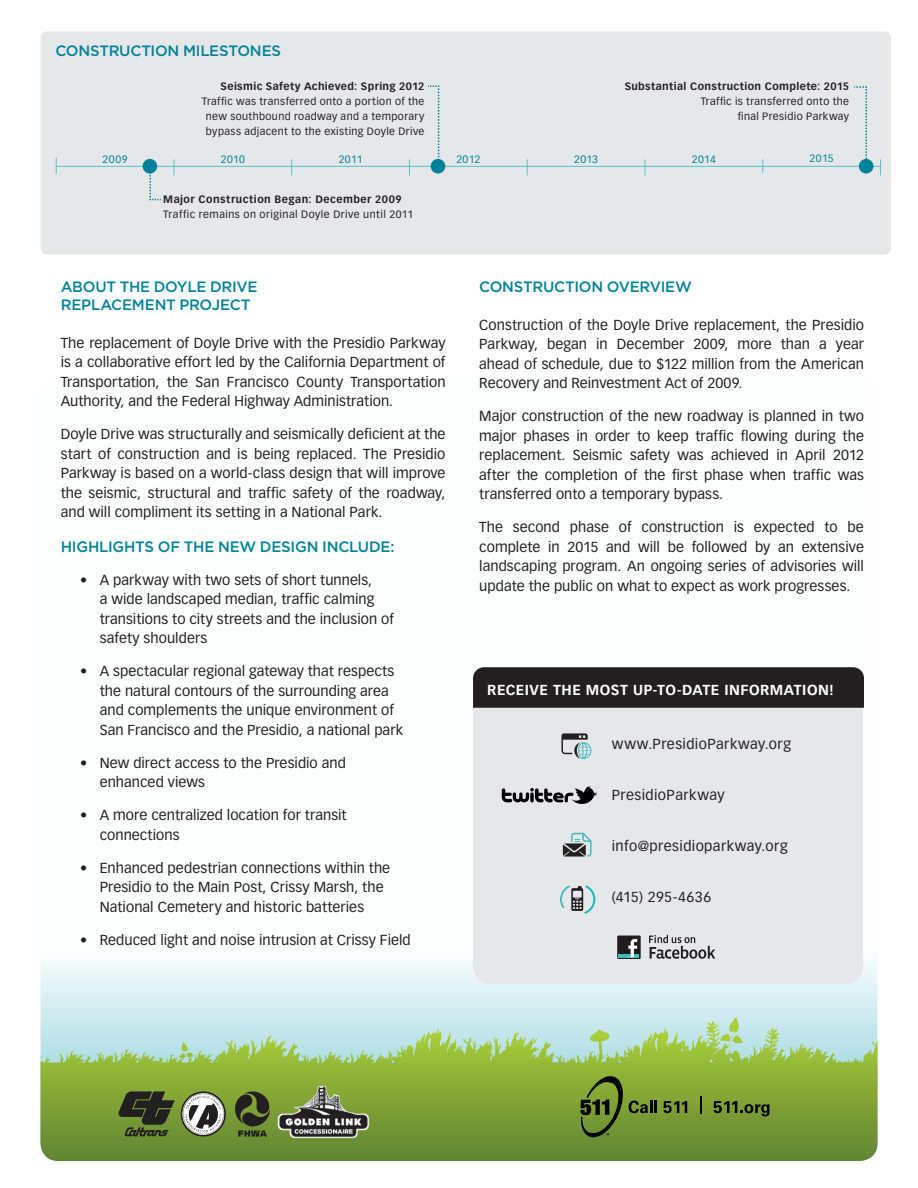
<style>
.page{position:relative;width:918px;height:1188px;background:#fff}
.page>*{position:absolute;margin:0;border:0;box-sizing:border-box;transform-origin:0 0}
.t1{font:500 15px/18px "Gotham";letter-spacing:-.015em;color:#00839a}
.t2{font:14.25px/19.5px "Vectora LT Std";letter-spacing:.005em;color:#231f20;text-align:justify}
.t3{font:14.25px "Vectora LT Std";letter-spacing:.03em;color:#231f20}
.t4{font:700 14.25px "Vectora LT Std";letter-spacing:.035em;color:#fff}
.t5{font:14.25px "Vectora LT Std";letter-spacing:.025em;color:#231f20}
.t6{font:10.5px/15px "Vectora LT Std";letter-spacing:.035em;color:#231f20;text-align:center}
.t7{font:700 10.5px "Vectora LT Std";letter-spacing:.04em;color:#231f20}
.t8{font:10.5px "Vectora LT Std";letter-spacing:.025em;color:#00839a}
</style>
<div class="page">
<svg style="left:40px;top:960px;width:838px;height:201px;background:#a6c58e"></svg>
<svg style="left:720px;top:1017px;width:16px;height:36px"></svg>
<div style="left:40px;top:31px;width:851px;height:224px;background:#e6e7e9;border-radius:7px"></div>
<hr style="left:57px;top:166px;width:824px;height:1px;background:#54c5cf">
<svg style="left:174px;top:159px;width:1px;height:16px"></svg>
<svg style="left:291px;top:159px;width:1px;height:16px"></svg>
<svg style="left:409px;top:159px;width:1px;height:16px"></svg>
<svg style="left:527px;top:159px;width:1px;height:16px"></svg>
<svg style="left:645px;top:159px;width:1px;height:16px"></svg>
<svg style="left:880px;top:159px;width:1px;height:16px"></svg>
<svg style="left:56px;top:158px;width:1px;height:16px"></svg>
<div style="left:143px;top:159px;width:14px;height:15px;background:#00839a;border-radius:50%"></div>
<svg style="left:149px;top:165px;width:13px;height:36px"></svg>
<div style="left:431px;top:159px;width:14px;height:15px;background:#00839a;border-radius:50%"></div>
<svg style="left:427px;top:85px;width:13px;height:82px"></svg>
<svg style="left:859px;top:159px;width:15px;height:15px"></svg>
<svg style="left:853px;top:86px;width:15px;height:82px"></svg>
<svg style="left:762px;top:159px;width:1px;height:14px"></svg>
<div style="left:473px;top:691px;width:390px;height:293px;background:#e6e7e9;border-radius:18px"></div>
<div style="left:473px;top:667px;width:391px;height:41px;background:#231f20"></div>
<svg style="left:563px;top:833px;width:29px;height:24px"></svg>
<svg style="left:562px;top:733px;width:29px;height:26px"></svg>
<svg style="left:649px;top:935px;width:66px;height:24px"></svg>
<div style="left:617px;top:936px;width:24px;height:23px;background:#201c1d"></div>
<hr style="left:619px;top:954px;width:20px;height:3px;background:#41babd">
<svg style="left:628px;top:939px;width:9px;height:18px"></svg>
<svg style="left:502px;top:786px;width:95px;height:18px"></svg>
<svg style="left:560px;top:885px;width:35px;height:29px"></svg>
<svg style="left:701px;top:1097px;width:1px;height:17px"></svg>
<svg style="left:580px;top:1076px;width:77px;height:62px;background:#64802b"></svg>
<svg style="left:664px;top:1101px;width:23px;height:12px"></svg>
<svg style="left:714px;top:1101px;width:56px;height:15px"></svg>
<svg style="left:233px;top:1089px;width:38px;height:48px;background:#51612b"></svg>
<svg style="left:118px;top:1090px;width:109px;height:48px;background:#6b774e"></svg>
<img style="left:277px;top:1083px;width:93px;height:55px">
<p class="t1" style="left:56px;top:42px;width:227px">CONSTRUCTION MILESTONES</p>
<p class="t7" style="left:221px;top:80px;width:205px">Seismic Safety Achieved: Spring 2012</p>
<p class="t6" style="left:202px;top:94px;width:224px">Traffic was transferred onto a portion of the new southbound roadway and a temporary bypass adjacent to the existing Doyle Drive</p>
<p class="t7" style="left:625px;top:80px;width:226px">Substantial Construction Complete: 2015</p>
<p class="t6" style="left:701px;top:94px;width:150px;text-align:right">Traffic is transferred onto the final Presidio Parkway</p>
<p class="t8" style="left:810px;top:152px;width:26px">2015</p>
<p class="t8" style="left:103px;top:153px;width:27px">2009</p>
<p class="t8" style="left:221px;top:153px;width:26px">2010</p>
<p class="t8" style="left:339px;top:153px;width:25px">2011</p>
<p class="t8" style="left:456px;top:153px;width:26px">2012</p>
<p class="t8" style="left:574px;top:153px;width:26px">2013</p>
<p class="t8" style="left:692px;top:153px;width:26px">2014</p>
<p class="t7" style="left:163px;top:193px;width:240px">Major Construction Began: December 2009</p>
<p class="t6" style="left:163px;top:207px;width:252px">Traffic remains on original Doyle Drive until 2011</p>
<p class="t1" style="left:61px;top:278px;width:198px">ABOUT THE DOYLE DRIVE<br>REPLACEMENT PROJECT</p>
<p class="t2" style="left:61px;top:333px;width:386px">The replacement of Doyle Drive with the Presidio Parkway is a collaborative effort led by the California Department of Transportation, the San Francisco County Transportation Authority, and the Federal Highway Administration.</p>
<p class="t2" style="left:61px;top:425px;width:386px">Doyle Drive was structurally and seismically deficient at the start of construction and is being replaced. The Presidio Parkway is based on a world-class design that will improve the seismic, structural and traffic safety of the roadway, and will compliment its setting in a National Park.</p>
<p class="t1" style="left:61px;top:538px;width:335px">HIGHLIGHTS OF THE NEW DESIGN INCLUDE:</p>
<p class="t2" style="left:100px;top:570px;width:296px;text-align:left;text-indent:-19px">• A parkway with two sets of short tunnels,<br>a wide landscaped median, traffic calming transitions to city streets and the inclusion of safety shoulders</p>
<p class="t2" style="left:100px;top:662px;width:305px;text-align:left;text-indent:-19px">• A spectacular regional gateway that respects the natural contours of the surrounding area and complements the unique environment of San Francisco and the Presidio, a national park</p>
<p class="t2" style="left:100px;top:753px;width:248px;text-indent:-19px">• New direct access to the Presidio and enhanced views</p>
<p class="t2" style="left:100px;top:806px;width:248px;text-indent:-19px">• A more centralized location for transit connections</p>
<p class="t2" style="left:100px;top:858px;width:292px;text-align:left;text-indent:-19px">• Enhanced pedestrian connections within the<br>Presidio to the Main Post, Crissy Marsh, the<br>National Cemetery and historic batteries</p>
<p class="t2" style="left:80px;top:930px;width:332px">• Reduced light and noise intrusion at Crissy Field</p>
<p class="t1" style="left:479px;top:278px;width:214px">CONSTRUCTION OVERVIEW</p>
<p class="t2" style="left:479px;top:315px;width:386px">Construction of the Doyle Drive replacement, the Presidio Parkway, began in December 2009, more than a year ahead of schedule, due to $122 million from the American Recovery and Reinvestment Act of 2009.</p>
<p class="t2" style="left:479px;top:407px;width:386px">Major construction of the new roadway is planned in two major phases in order to keep traffic flowing during the replacement. Seismic safety was achieved in April 2012 after the completion of the first phase when traffic was transferred onto a temporary bypass.</p>
<p class="t2" style="left:479px;top:518px;width:386px">The second phase of construction is expected to be complete in 2015 and will be followed by an extensive landscaping program. An ongoing series of advisories will update the public on what to expect as work progresses.</p>
<p class="t4" style="left:487px;top:681px;width:348px">RECEIVE THE MOST UP-TO-DATE INFORMATION!</p>
<p class="t3" style="left:612px;top:736px;width:181px">www.PresidioParkway.org</p>
<p class="t5" style="left:612px;top:787px;width:114px">PresidioParkway</p>
<p class="t3" style="left:612px;top:838px;width:177px">info@presidioparkway.org</p>
<p class="t5" style="left:612px;top:889px;width:101px">(415) 295-4636</p>
</div>
